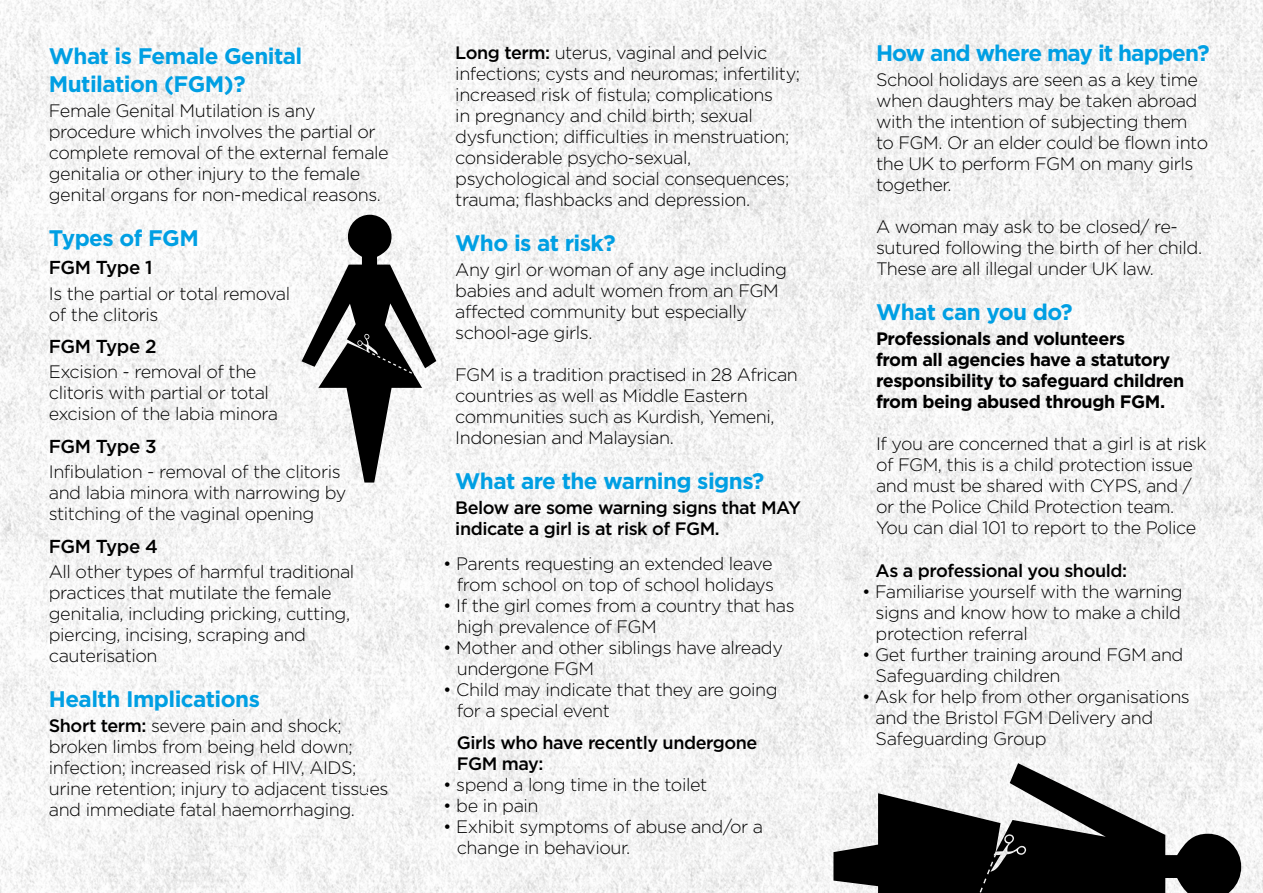
<style>
.page{position:relative;width:1263px;height:893px;background:#fff}
.page>*{position:absolute;margin:0;border:0;box-sizing:border-box;transform-origin:0 0}
.t1{font:700 22.5px/28.2px "Gotham HTF";letter-spacing:-.025em;color:#009fe3}
.t2{font:500 18.75px "Gotham HTF";letter-spacing:-.025em;color:#000}
.t3{font:300 18px/21px "Gotham HTF";letter-spacing:-.025em;color:#000}
.t4{font:500 18px/21px "Gotham HTF";letter-spacing:-.025em;color:#000}
.t5{font:700 18px/21px "Gotham HTF";letter-spacing:-.025em;color:#000}
.s1{font-weight:500}
</style>
<div class="page">
<img style="left:0;top:0;width:1263px;height:893px">
<svg style="left:360px;top:783px;width:51px;height:36px"></svg>
<svg style="left:302px;top:215px;width:134px;height:268px"></svg>
<svg style="left:833px;top:763px;width:408px;height:130px;fill:#000"></svg>
<svg style="left:961px;top:834px;width:65px;height:59px;background:#141414"></svg>
<p class="t1" style="left:49px;top:41px;width:255px">What is Female Genital<br>Mutilation (FGM)?</p>
<p class="t3" style="left:49px;top:100px;width:341px">Female Genital Mutilation is any procedure which involves the partial or complete removal of the external female genitalia or other injury to the female genital organs for non-medical reasons.</p>
<p class="t1" style="left:49px;top:223px;width:152px">Types of FGM</p>
<p class="t2" style="left:49px;top:257px;width:105px">FGM Type 1</p>
<p class="t3" style="left:49px;top:283px;width:243px">Is the partial or total removal of the clitoris</p>
<p class="t2" style="left:49px;top:336px;width:109px">FGM Type 2</p>
<p class="t3" style="left:49px;top:361px;width:231px">Excision - removal of the clitoris with partial or total excision of the labia minora</p>
<p class="t2" style="left:49px;top:436px;width:109px">FGM Type 3</p>
<p class="t3" style="left:49px;top:461px;width:299px">Infibulation - removal of the clitoris and labia minora with narrowing by stitching of the vaginal opening</p>
<p class="t2" style="left:49px;top:535px;width:110px">FGM Type 4</p>
<p class="t3" style="left:49px;top:561px;width:307px">All other types of harmful traditional practices that mutilate the female genitalia, including pricking, cutting, piercing, incising, scraping and cauterisation</p>
<p class="t1" style="left:49px;top:684px;width:213px">Health Implications</p>
<p class="t3" style="left:49px;top:715px;width:341px"><span class="s1">Short term:</span> severe pain and shock; broken limbs from being held down; infection; increased risk of HIV, AIDS; urine retention; injury to adjacent tissues and immediate fatal haemorrhaging.</p>
<p class="t3" style="left:455px;top:42px;width:346px"><span class="s1">Long term:</span> uterus, vaginal and pelvic infections; cysts and neuromas; infertility; increased risk of fistula; complications<br>in pregnancy and child birth; sexual dysfunction; difficulties in menstruation; considerable psycho-sexual, psychological and social consequences; trauma; flashbacks and depression.</p>
<p class="t1" style="left:455px;top:228px;width:162px">Who is at risk?</p>
<p class="t3" style="left:455px;top:259px;width:333px">Any girl or woman of any age including babies and adult women from an FGM affected community but especially school-age girls.</p>
<p class="t3" style="left:455px;top:364px;width:344px">FGM is a tradition practised in 28 African countries as well as Middle Eastern communities such as Kurdish, Yemeni, Indonesian and Malaysian.</p>
<p class="t1" style="left:455px;top:466px;width:311px">What are the warning signs?</p>
<p class="t4" style="left:455px;top:497px;width:347px">Below are some warning signs that MAY indicate a girl is at risk of FGM.</p>
<p class="t3" style="left:443px;top:553px;width:332px;text-align:right">• Parents requesting an extended leave from school on top of school holidays</p>
<p class="t3" style="left:457px;top:595px;width:339px;text-indent:-14px">• If the girl comes from a country that has high prevalence of FGM</p>
<p class="t3" style="left:457px;top:637px;width:328px;text-indent:-14px">• Mother and other siblings have already undergone FGM</p>
<p class="t3" style="left:457px;top:679px;width:322px;text-indent:-14px">• Child may indicate that they are going for a special event</p>
<p class="t4" style="left:457px;top:732px;width:302px">Girls who have recently undergone<br>FGM may:</p>
<p class="t3" style="left:443px;top:774px;width:266px">• spend a long time in the toilet</p>
<p class="t3" style="left:443px;top:795px;width:97px">• be in pain</p>
<p class="t3" style="left:457px;top:816px;width:308px;text-indent:-14px">• Exhibit symptoms of abuse and/or a change in behaviour.</p>
<p class="t1" style="left:876px;top:38px;width:335px">How and where may it happen?</p>
<p class="t3" style="left:876px;top:69px;width:334px">School holidays are seen as a key time when daughters may be taken abroad with the intention of subjecting them to FGM. Or an elder could be flown into the UK to perform FGM on many girls together.</p>
<p class="t3" style="left:876px;top:216px;width:328px">A woman may ask to be closed/ re&shy;sutured following the birth of her child.<br>These are all illegal under UK law.</p>
<p class="t1" style="left:876px;top:297px;width:198px">What can you do?</p>
<p class="t5" style="left:876px;top:328px;width:310px">Professionals and volunteers<br>from all agencies have a statutory responsibility to safeguard children from being abused through FGM.</p>
<p class="t3" style="left:876px;top:433px;width:332px">If you are concerned that a girl is at risk of FGM, this is a child protection issue and must be shared with CYPS, and / or the Police Child Protection team.<br>You can dial 101 to report to the Police</p>
<p class="t4" style="left:876px;top:559px;width:253px">As a professional you should:</p>
<p class="t3" style="left:876px;top:581px;width:308px;text-align:justify;text-indent:-14px">• Familiarise yourself with the warning signs and know how to make a child protection referral</p>
<p class="t3" style="left:876px;top:644px;width:309px;text-indent:-14px">• Get further training around FGM and<br>Safeguarding children</p>
<p class="t3" style="left:876px;top:686px;width:316px;text-indent:-14px">• Ask for help from other organisations and the Bristol FGM Delivery and<br>Safeguarding Group</p>
</div>
